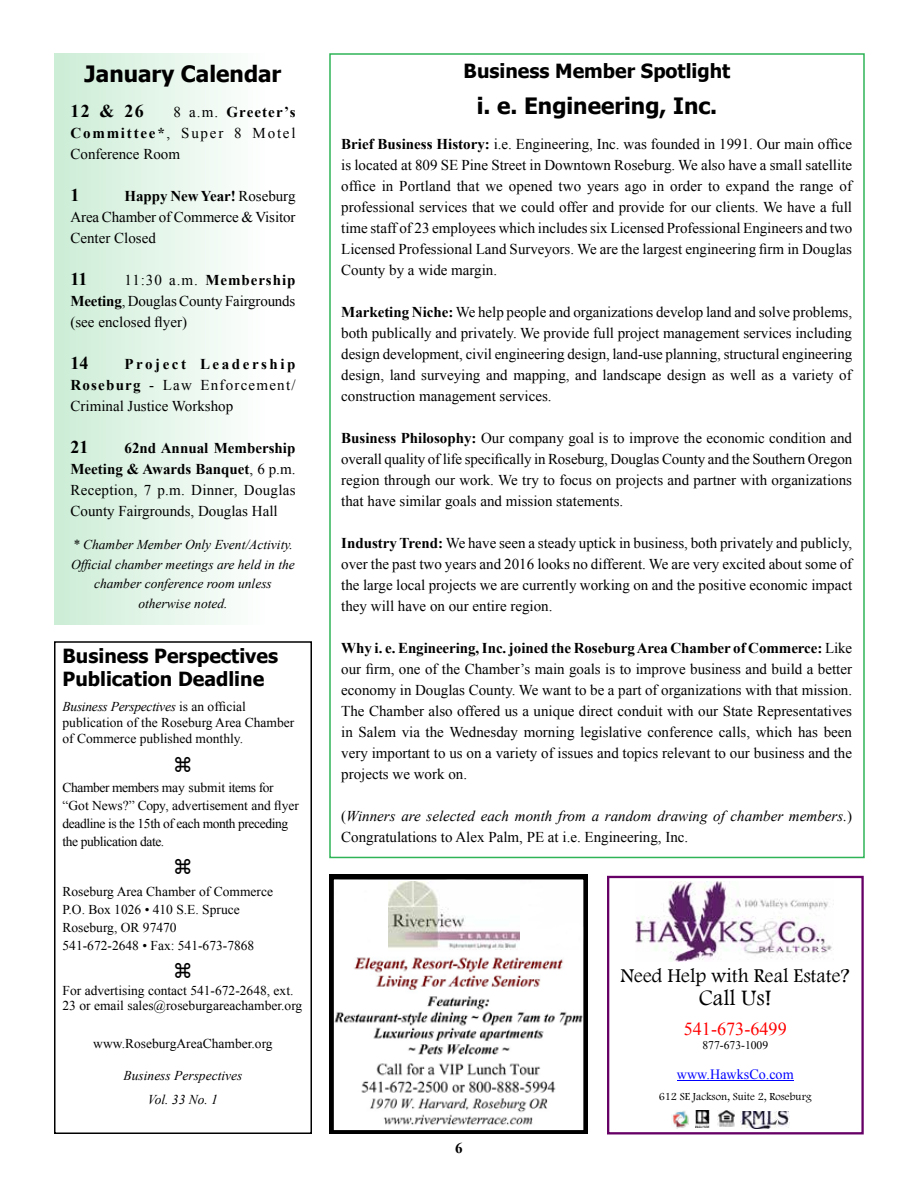
<style>
.page{position:relative;width:918px;height:1188px;background:#fff}
.page>*{position:absolute;margin:0;border:0;box-sizing:border-box;transform-origin:0 0}
.t1{font:22.95px "Footlight MT Light";color:#000}
.t2{font:700 22.5px "Tahoma";color:#000}
.t3{font:20.25px "Footlight MT Light";color:#000}
.t4{font:700 19.5px/23.4px "Tahoma";color:#000}
.t5{font:18.3px "Times New Roman";color:#f00}
.t6{font:700 18px "Times New Roman";color:#000}
.t7{font:15px/21px "Times New Roman";color:#000;text-align:justify}
.t8{font:italic 15px/21px "Times New Roman";color:#000}
.t9{font:700 15px "Times New Roman";color:#000}
.t10{font:14.25px "Times New Roman";color:#00f}
.t11{font:13.5px/18px "Times New Roman";color:#000}
.t12{font:italic 13.5px/19.5px "Times New Roman";color:#000;text-align:center}
.t13{font:13.5px/18px "Times New Roman";letter-spacing:-.03em;color:#000}
.t14{font:11.7px "Times New Roman";color:#000}
.t15{font:11.1px "Footlight MT Light";color:#000}
.s1{font-weight:700}
.s2{font-style:normal}
.s3{font-style:italic}
</style>
<div class="page">
<div style="left:54px;top:641px;width:258px;height:493px;border:2px solid #000"></div>
<div style="left:54px;top:54px;width:217px;height:571px;background:linear-gradient(to right,#ccedd6,#fff)"></div>
<svg style="left:329px;top:875px;width:259px;height:259px"></svg>
<img style="left:389px;top:881px;width:131px;height:70px">
<div style="left:607px;top:876px;width:257px;height:258px;border:2px solid #606"></div>
<hr style="left:677px;top:1080px;width:117px;height:1px;background:#00f">
<img style="left:718px;top:1111px;width:17px;height:15px">
<img style="left:741px;top:1111px;width:48px;height:17px">
<img style="left:695px;top:1111px;width:15px;height:16px">
<img style="left:672px;top:1111px;width:17px;height:17px">
<img style="left:635px;top:882px;width:197px;height:79px">
<h2 class="t2" style="left:85px;top:58px;width:198px">January Calendar</h2>
<h3 class="t4" style="left:464px;top:58px;width:268px">Business Member Spotlight</h3>
<h2 class="t2" style="left:477px;top:90px;width:242px">i. e. Engineering, Inc.</h2>
<p class="t7" style="left:341px;top:133px;width:513px"><span class="s1">Brief Business History:</span> i.e. Engineering, Inc. was founded in 1991. Our main office is located at 809 SE Pine Street in Downtown Roseburg. We also have a small satellite office in Portland that we opened two years ago in order to expand the range of professional services that we could offer and provide for our clients. We have a full time staff of 23 employees which includes six Licensed Professional Engineers and two Licensed Professional Land Surveyors. We are the largest engineering firm in Douglas County by a wide margin.</p>
<p class="t7" style="left:341px;top:301px;width:513px"><span class="s1">Marketing Niche:</span> We help people and organizations develop land and solve problems, both publically and privately. We provide full project management services including design development, civil engineering design, land-use planning, structural engineering design, land surveying and mapping, and landscape design as well as a variety of construction management services.</p>
<p class="t7" style="left:341px;top:427px;width:512px"><span class="s1">Business Philosophy:</span> Our company goal is to improve the economic condition and overall quality of life specifically in Roseburg, Douglas County and the Southern Oregon region through our work. We try to focus on projects and partner with organizations that have similar goals and mission statements.</p>
<p class="t7" style="left:341px;top:532px;width:512px"><span class="s1">Industry Trend:</span> We have seen a steady uptick in business, both privately and publicly, over the past two years and 2016 looks no different. We are very excited about some of the large local projects we are currently working on and the positive economic impact they will have on our entire region.</p>
<p class="t7" style="left:341px;top:637px;width:513px"><span class="s1">Why i. e. Engineering, Inc. joined the Roseburg Area Chamber of Commerce:</span> Like our firm, one of the Chamber’s main goals is to improve business and build a better economy in Douglas County. We want to be a part of organizations with that mission.<br>The Chamber also offered us a unique direct conduit with our State Representatives in Salem via the Wednesday morning legislative conference calls, which has been very important to us on a variety of issues and topics relevant to our business and the projects we work on.</p>
<p class="t8" style="left:341px;top:805px;width:512px"><span class="s2">(</span>Winners are selected each month from a random drawing of chamber members.<span class="s2">)<br>Congratulations to Alex Palm, PE at i.e. Engineering, Inc.</span></p>
<p class="t6" style="left:70px;top:99px;width:75px">12 &amp; 26</p>
<p class="t7" style="left:71px;top:101px;width:227px;text-indent:103px">8 a.m. <span class="s1">Greeter’s Committee*</span>, Super 8 Motel Conference Room</p>
<p class="t6" style="left:70px;top:183px;width:10px">1</p>
<p class="t7" style="left:71px;top:185px;width:227px;text-indent:54px"><span class="s1">Happy New Year!</span> Roseburg Area Chamber of Commerce &amp; Visitor Center Closed</p>
<p class="t6" style="left:70px;top:267px;width:19px">11</p>
<p class="t7" style="left:70px;top:269px;width:226px;text-indent:54px">11:30 a.m. <span class="s1">Membership Meeting</span>, Douglas County Fairgrounds (see enclosed flyer)</p>
<p class="t6" style="left:70px;top:351px;width:19px">14</p>
<p class="t7" style="left:70px;top:353px;width:227px;text-indent:54px"><span class="s1">Project Leadership Roseburg</span> - Law Enforcement/ Criminal Justice Workshop</p>
<p class="t6" style="left:70px;top:435px;width:19px">21</p>
<p class="t7" style="left:70px;top:437px;width:227px;text-indent:54px"><span class="s1">62nd Annual Membership Meeting &amp; Awards Banquet</span>, 6 p.m.<br>Reception, 7 p.m. Dinner, Douglas County Fairgrounds, Douglas Hall</p>
<p class="t12" style="left:71px;top:535px;width:225px">* Chamber Member Only Event/Activity.<br>Official chamber meetings are held in the chamber conference room unless otherwise noted.</p>
<h3 class="t4" style="left:63px;top:643px;width:217px">Business Perspectives<br>Publication Deadline</h3>
<p class="t11" style="left:63px;top:698px;width:233px;line-height:16.2px"><span class="s3">Business Perspectives</span> is an official publication of the Roseburg Area Chamber of Commerce published monthly.</p>
<p class="t13" style="left:63px;top:778px;width:238px">Chamber members may submit items for “Got News?” Copy, advertisement and flyer deadline is the 15th of each month preceding the publication date.</p>
<p class="t11" style="left:63px;top:882px;width:212px">Roseburg Area Chamber of Commerce<br>P.O. Box 1026 • 410 S.E. Spruce<br>Roseburg, OR 97470<br>541-672-2648 • Fax: 541-673-7868</p>
<p class="t11" style="left:63px;top:983px;width:241px;line-height:15px">For advertising contact 541-672-2648, ext.<br>23 or email sales@roseburgareachamber.org</p>
<p class="t11" style="left:93px;top:1034px;width:181px">www.RoseburgAreaChamber.org</p>
<p class="t12" style="left:124px;top:1064px;width:120px;line-height:23.7px">Business Perspectives<br>Vol. 33 No. 1</p>
<h3 class="t3" style="left:621px;top:968px;width:231px">Need Help with Real Estate?</h3>
<h1 class="t1" style="left:699px;top:989px;width:74px">Call Us!</h1>
<p class="t5" style="left:684px;top:1016px;width:104px">541-673-6499</p>
<p class="t14" style="left:702px;top:1037px;width:67px">877-673-1009</p>
<p class="t10" style="left:677px;top:1064px;width:118px">www.HawksCo.com</p>
<p class="t15" style="left:659px;top:1092px;width:154px">612 SE Jackson, Suite 2, Roseburg</p>
<p class="t9" style="left:455px;top:1137px;width:9px">6</p>
</div>
